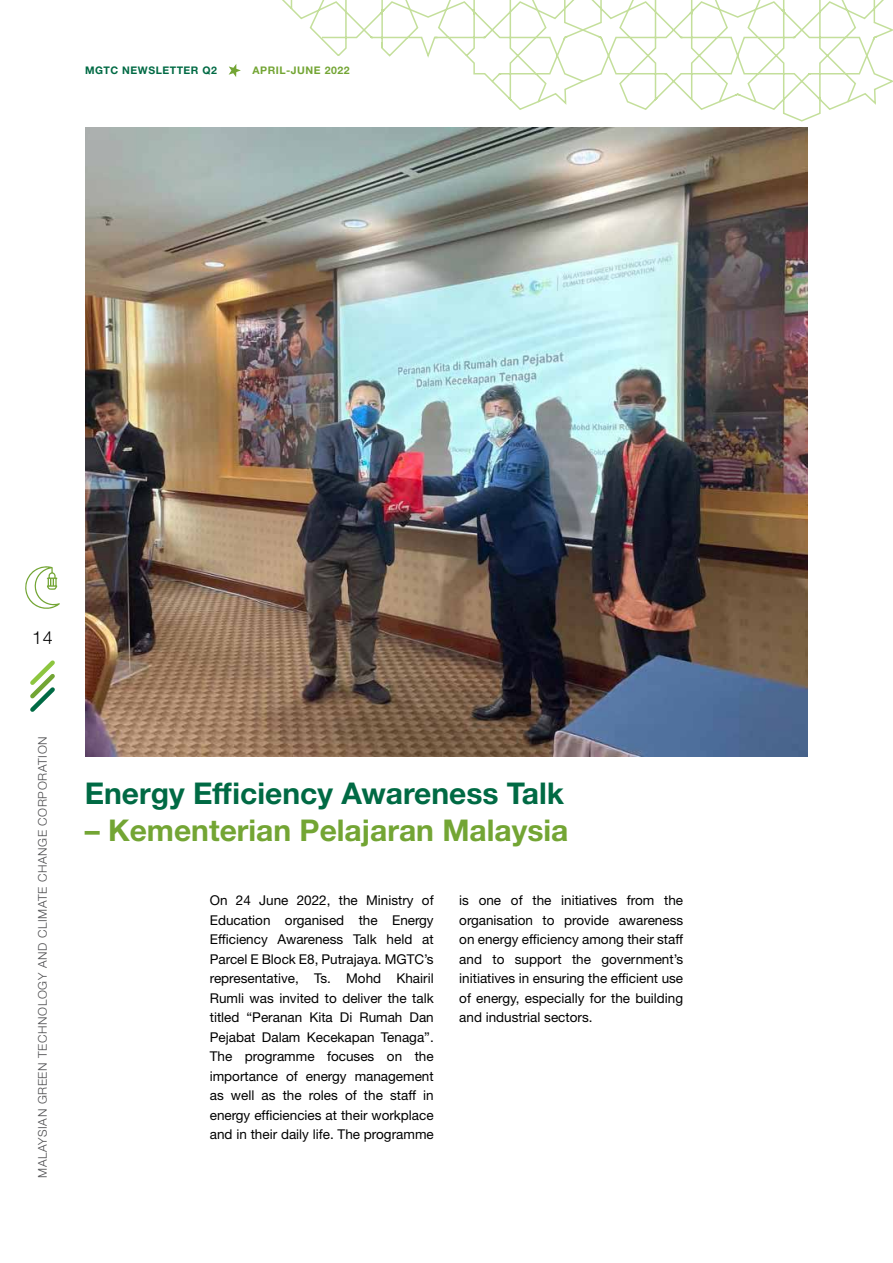
<style>
.page{position:relative;width:893px;height:1263px;background:#fff}
.page>*{position:absolute;margin:0;border:0;box-sizing:border-box;transform-origin:0 0}
.t1{font:700 30px "Helvetica Neue LT Std";color:#006a44}
.t2{font:700 30px "Helvetica Neue LT Std";color:#73a534}
.t3{font:300 18px "Helvetica Neue LT Std";color:#000}
.t4{font:13.5px/19.5px "Helvetica Neue LT Std";color:#000;text-align:justify}
.t5{font:300 12px "Helvetica Neue LT Std";letter-spacing:.05em;color:#4d4d4f}
.t6{font:700 10.5px "Helvetica Neue LT Std";letter-spacing:.05em;color:#006a44}
.t7{font:700 10.5px "Helvetica Neue LT Std";letter-spacing:.05em;color:#73a534}
</style>
<div class="page">
<img style="left:85px;top:128px;width:723px;height:629px">
<svg style="left:30px;top:660px;width:25px;height:52px"></svg>
<svg style="left:25px;top:566px;width:35px;height:43px"></svg>
<svg style="left:228px;top:0;width:665px;height:122px"></svg>
<p class="t6" style="left:85px;top:64px;width:134px">MGTC NEWSLETTER Q2</p>
<p class="t7" style="left:252px;top:64px;width:99px">APRIL-JUNE 2022</p>
<h2 class="t3" style="left:32px;top:627px;width:22px">14</h2>
<p class="t5" style="left:35px;top:1178px;width:443px;rotate:-90deg">MALAYSIAN GREEN TECHNOLOGY AND CLIMATE CHANGE CORPORATION</p>
<h1 class="t1" style="left:85px;top:775px;width:481px">Energy Efficiency Awareness Talk</h1>
<h1 class="t2" style="left:85px;top:812px;width:485px">– Kementerian Pelajaran Malaysia</h1>
<p class="t4" style="left:210px;top:890px;width:225px">On 24 June 2022, the Ministry of Education organised the Energy Efficiency Awareness Talk held at Parcel E Block E8, Putrajaya. MGTC’s representative, Ts. Mohd Khairil Rumli was invited to deliver the talk titled “Peranan Kita Di Rumah Dan Pejabat Dalam Kecekapan Tenaga”.<br>The programme focuses on the importance of energy management as well as the roles of the staff in energy efficiencies at their workplace and in their daily life. The programme</p>
<p class="t4" style="left:459px;top:890px;width:225px">is one of the initiatives from the organisation to provide awareness on energy efficiency among their staff and to support the government’s initiatives in ensuring the efficient use of energy, especially for the building and industrial sectors.</p>
</div>
